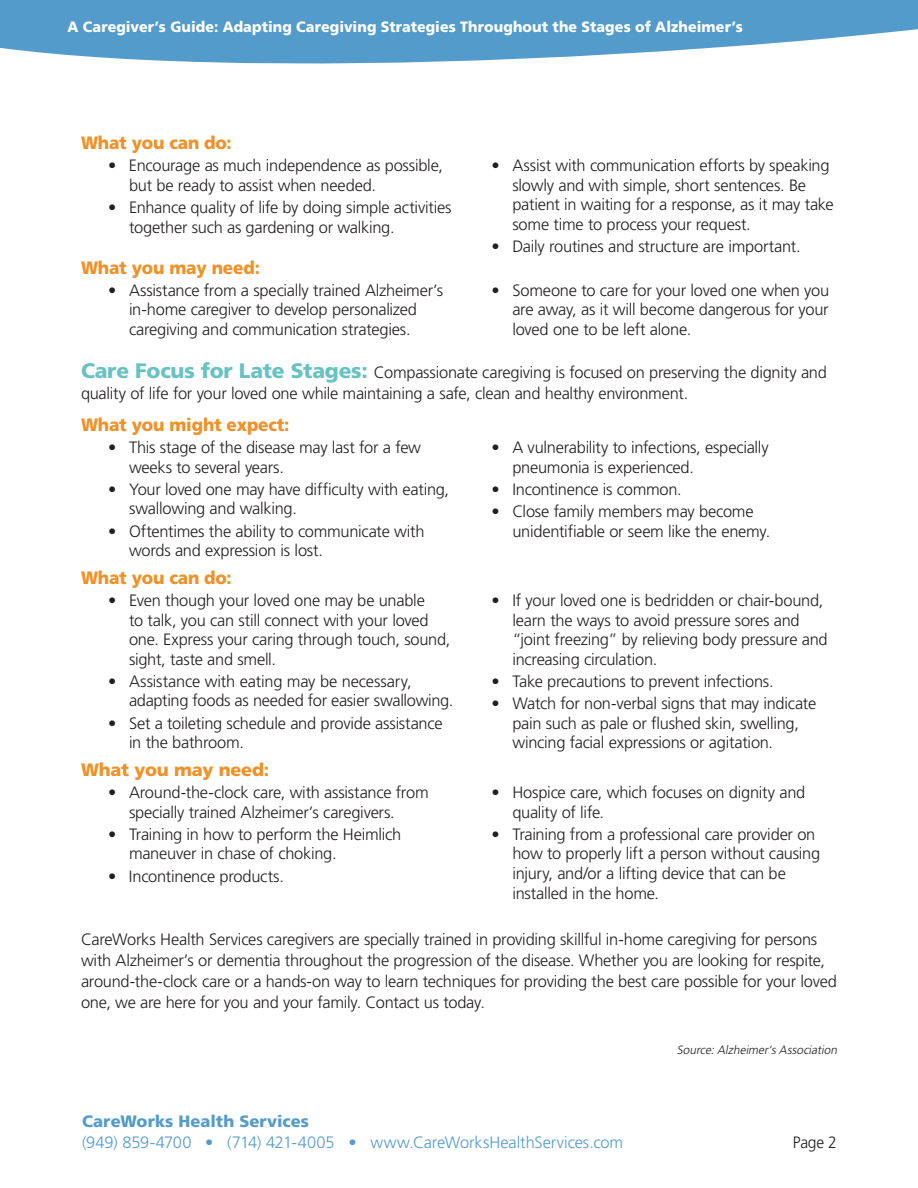
<style>
.page{position:relative;width:918px;height:1188px;background:#fff}
.page>*{position:absolute;margin:0;border:0;box-sizing:border-box;transform-origin:0 0}
.Text_Head_-_12_pt{font:900 18px "Frutiger";letter-spacing:-.01em;color:#ef9126;scale:.95 1}
.Text_Head_-_12_pt-2{font:900 18px "Frutiger";letter-spacing:-.01em;color:#ef9126}
.Body_Text_Bullet{font:300 16.5px/19.5px "Frutiger";letter-spacing:-.015em;color:#231f20}
.Body_Text{font:300 16.5px/20.9px "Frutiger";letter-spacing:-.015em;color:#231f20}
.Subtitle_-_14_pt{font:300 16.5px/20.9px "Frutiger";letter-spacing:-.02em;color:#231f20}
.t1{font:300 16.5px "Frutiger";letter-spacing:-.005em;color:#539bca}
.t2{font:900 16.5px "Frutiger";letter-spacing:.005em;color:#539bca}
.Body_Text-2{font:300 16.5px "Frutiger";letter-spacing:-.015em;color:#231f20;scale:.95 1}
.t3{font:900 15px "Frutiger";letter-spacing:.005em;color:#fff;scale:.95 1}
.Body_Text-3{font:italic 300 12px "Frutiger";color:#231f20}
.s1{font-weight:900;font-size:20.85px;color:#67c2c1}
</style>
<div class="page">
<svg style="left:0;top:0;width:918px;height:64px;background:#6daad2"></svg>
<p class="t3" style="left:68px;top:18px;width:712px">A Caregiver’s Guide: Adapting Caregiving Strategies Throughout the Stages of Alzheimer’s</p>
<p class="Text_Head_-_12_pt" style="left:81px;top:132px;width:160px">What you can do:</p>
<p class="Body_Text_Bullet" style="left:129px;top:156px;width:315px;text-indent:-21px">• Encourage as much independence as possible, but be ready to assist when needed.</p>
<p class="Body_Text_Bullet" style="left:129px;top:198px;width:324px;text-indent:-21px">• Enhance quality of life by doing simple activities together such as gardening or walking.</p>
<p class="Body_Text_Bullet" style="left:512px;top:156px;width:323px;text-indent:-21px">• Assist with communication efforts by speaking slowly and with simple, short sentences. Be patient in waiting for a response, as it may take some time to process your request.</p>
<p class="Body_Text_Bullet" style="left:491px;top:237px;width:311px">• Daily routines and structure are important.</p>
<p class="Text_Head_-_12_pt" style="left:81px;top:256px;width:190px">What you may need:</p>
<p class="Body_Text_Bullet" style="left:129px;top:281px;width:316px;text-indent:-21px">• Assistance from a specially trained Alzheimer’s in-home caregiver to develop personalized caregiving and communication strategies.</p>
<p class="Body_Text_Bullet" style="left:512px;top:281px;width:318px;text-align:justify;text-indent:-21px">• Someone to care for your loved one when you are away, as it will become dangerous for your loved one to be left alone.</p>
<p class="Subtitle_-_14_pt" style="left:81px;top:362px;width:747px"><span class="s1">Care Focus for Late Stages:</span> Compassionate caregiving is focused on preserving the dignity and quality of life for your loved one while maintaining a safe, clean and healthy environment.</p>
<p class="Text_Head_-_12_pt" style="left:81px;top:414px;width:221px">What you might expect:</p>
<p class="Body_Text_Bullet" style="left:129px;top:438px;width:294px;text-indent:-21px">• This stage of the disease may last for a few weeks to several years.</p>
<p class="Body_Text_Bullet" style="left:129px;top:480px;width:322px;text-indent:-21px">• Your loved one may have difficulty with eating, swallowing and walking.</p>
<p class="Body_Text_Bullet" style="left:129px;top:521px;width:297px;text-indent:-21px">• Oftentimes the ability to communicate with words and expression is lost.</p>
<p class="Body_Text_Bullet" style="left:512px;top:438px;width:258px;text-indent:-21px">• A vulnerability to infections, especially pneumonia is experienced.</p>
<p class="Body_Text_Bullet" style="left:491px;top:480px;width:192px">• Incontinence is common.</p>
<p class="Body_Text_Bullet" style="left:512px;top:502px;width:259px;text-indent:-21px">• Close family members may become unidentifiable or seem like the enemy.</p>
<p class="Text_Head_-_12_pt" style="left:81px;top:567px;width:160px">What you can do:</p>
<p class="Body_Text_Bullet" style="left:129px;top:591px;width:323px;text-indent:-21px">• Even though your loved one may be unable<br>to talk, you can still connect with your loved one. Express your caring through touch, sound, sight, taste and smell.</p>
<p class="Body_Text_Bullet" style="left:129px;top:671px;width:326px;text-indent:-21px">• Assistance with eating may be necessary, adapting foods as needed for easier swallowing.</p>
<p class="Body_Text_Bullet" style="left:129px;top:713px;width:315px;text-indent:-21px">• Set a toileting schedule and provide assistance in the bathroom.</p>
<p class="Body_Text_Bullet" style="left:512px;top:591px;width:317px;text-indent:-21px">• If your loved one is bedridden or chair-bound, learn the ways to avoid pressure sores and “joint freezing” by relieving body pressure and increasing circulation.</p>
<p class="Body_Text_Bullet" style="left:491px;top:671px;width:284px">• Take precautions to prevent infections.</p>
<p class="Body_Text_Bullet" style="left:512px;top:694px;width:305px;text-indent:-21px">• Watch for non-verbal signs that may indicate pain such as pale or flushed skin, swelling, wincing facial expressions or agitation.</p>
<p class="Text_Head_-_12_pt-2" style="left:81px;top:759px;width:190px">What you may need:</p>
<p class="Body_Text_Bullet" style="left:129px;top:783px;width:301px;text-indent:-21px">• Around-the-clock care, with assistance from specially trained Alzheimer’s caregivers.</p>
<p class="Body_Text_Bullet" style="left:129px;top:824px;width:274px;text-indent:-21px">• Training in how to perform the Heimlich maneuver in chase of choking.</p>
<p class="Body_Text_Bullet" style="left:108px;top:866px;width:178px">• Incontinence products.</p>
<p class="Body_Text_Bullet" style="left:512px;top:783px;width:294px;text-indent:-21px">• Hospice care, which focuses on dignity and quality of life.</p>
<p class="Body_Text_Bullet" style="left:512px;top:824px;width:309px;text-indent:-21px">• Training from a professional care provider on how to properly lift a person without causing injury, and/or a lifting device that can be installed in the home.</p>
<p class="Body_Text" style="left:81px;top:929px;width:757px">CareWorks Health Services caregivers are specially trained in providing skillful in-home caregiving for persons with Alzheimer’s or dementia throughout the progression of the disease. Whether you are looking for respite, around-the-clock care or a hands-on way to learn techniques for providing the best care possible for your loved one, we are here for you and your family. Contact us today.</p>
<p class="Body_Text-3" style="left:677px;top:1043px;width:164px">Source:Alzheimer’sAssociation</p>
<p class="t2" style="left:82px;top:1111px;width:229px">CareWorks Health Services</p>
<p class="t1" style="left:82px;top:1132px;width:543px">(949) 859-4700 • (714) 421-4005 • www.CareWorksHealthServices.com</p>
<p class="Body_Text-2" style="left:793px;top:1132px;width:48px">Page 2</p>
</div>
